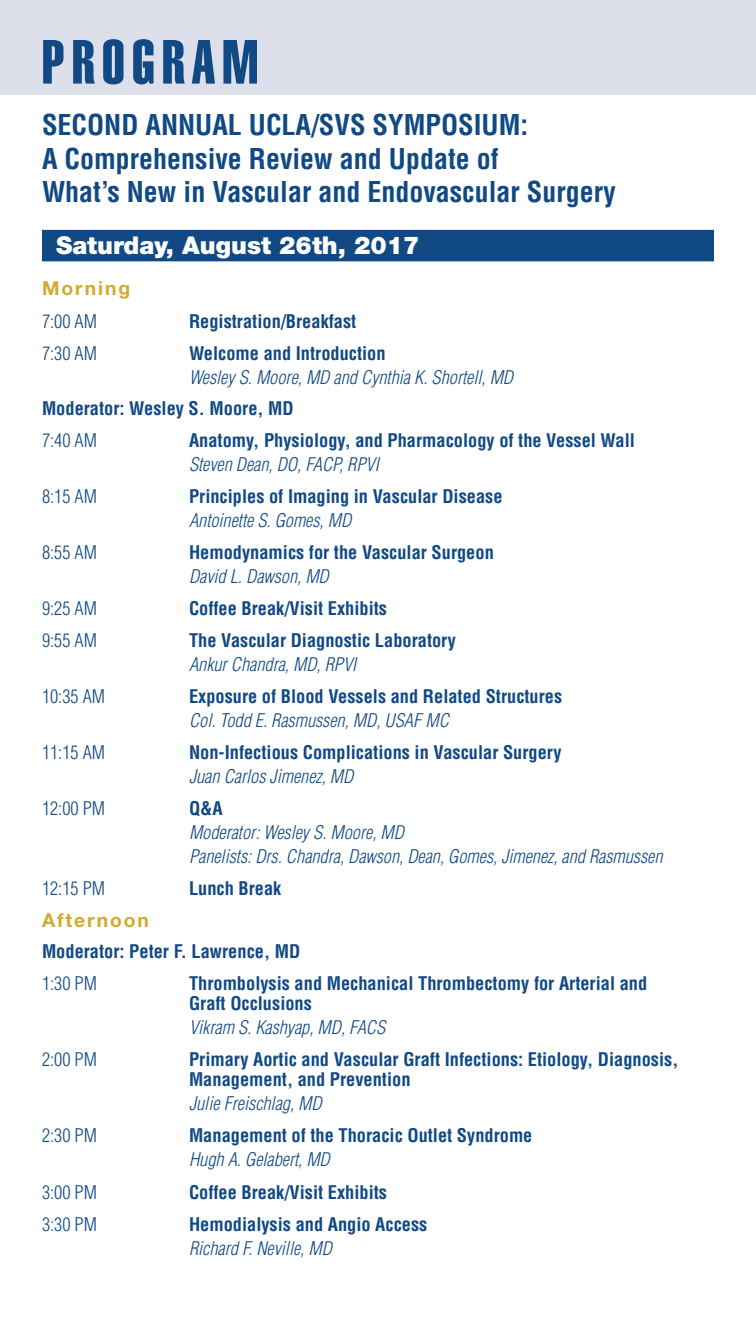
<style>
.page{position:relative;width:756px;height:1323px;background:#fff}
.page>*{position:absolute;margin:0;border:0;box-sizing:border-box;transform-origin:0 0}
.t1{font:61.25px "Helvetica Extra Compressed";letter-spacing:.12em;color:#114985}
.t2{font:700 condensed 28px/33.2px "Helvetica";color:#114985}
.t3{font:900 24.5px "Helvetica Neue";color:#fff}
.t4{font:700 19.25px "Helvetica Neue";letter-spacing:.1em;color:#d1aa2e}
.t5{font:700 condensed 18.38px/20.1px "Helvetica";color:#114985}
.t6{font:italic 300 condensed 18.38px/23.6px "Helvetica";color:#114985}
.t7{font:300 condensed 18.38px "Helvetica";color:#114985}
</style>
<div class="page">
<div style="left:0;top:0;width:756px;height:94px;background:#dddfea"></div>
<div style="left:42px;top:230px;width:672px;height:31px;background:#114985"></div>
<h1 class="t1" style="left:42px;top:25px;width:218px">PROGRAM</h1>
<h2 class="t2" style="left:42px;top:108px;width:575px">SECOND ANNUAL UCLA/SVS SYMPOSIUM:<br>A Comprehensive Review and Update of<br>What’s New in Vascular and Endovascular Surgery</h2>
<h3 class="t3" style="left:56px;top:231px;width:365px">Saturday, August 26th, 2017</h3>
<p class="t4" style="left:42px;top:277px;width:90px">Morning</p>
<p class="t7" style="left:42px;top:311px;width:57px">7:00 AM</p>
<p class="t5" style="left:189px;top:311px;width:169px">Registration/Breakfast</p>
<p class="t7" style="left:42px;top:343px;width:57px">7:30 AM</p>
<p class="t5" style="left:189px;top:343px;width:198px">Welcome and Introduction</p>
<p class="t6" style="left:189px;top:365px;width:326px">Wesley S. Moore, MD and Cynthia K. Shortell, MD</p>
<p class="t5" style="left:42px;top:398px;width:253px">Moderator: Wesley S. Moore, MD</p>
<p class="t7" style="left:42px;top:430px;width:57px">7:40 AM</p>
<p class="t5" style="left:189px;top:430px;width:447px">Anatomy, Physiology, and Pharmacology of the Vessel Wall</p>
<p class="t6" style="left:189px;top:452px;width:191px">Steven Dean, DO, FACP, RPVI</p>
<p class="t7" style="left:42px;top:486px;width:57px">8:15 AM</p>
<p class="t5" style="left:189px;top:486px;width:315px">Principles of Imaging in Vascular Disease</p>
<p class="t6" style="left:189px;top:508px;width:164px">Antoinette S. Gomes, MD</p>
<p class="t7" style="left:42px;top:542px;width:57px">8:55 AM</p>
<p class="t5" style="left:189px;top:542px;width:306px">Hemodynamics for the Vascular Surgeon</p>
<p class="t6" style="left:189px;top:564px;width:141px">David L. Dawson, MD</p>
<p class="t7" style="left:42px;top:598px;width:57px">9:25 AM</p>
<p class="t5" style="left:189px;top:598px;width:200px">Coffee Break/Visit Exhibits</p>
<p class="t7" style="left:42px;top:630px;width:57px">9:55 AM</p>
<p class="t5" style="left:189px;top:630px;width:268px">The Vascular Diagnostic Laboratory</p>
<p class="t6" style="left:189px;top:652px;width:169px">Ankur Chandra, MD, RPVI</p>
<p class="t7" style="left:42px;top:686px;width:65px">10:35 AM</p>
<p class="t5" style="left:189px;top:686px;width:375px">Exposure of Blood Vessels and Related Structures</p>
<p class="t6" style="left:189px;top:708px;width:261px">Col. Todd E. Rasmussen, MD, USAF MC</p>
<p class="t7" style="left:42px;top:742px;width:65px">11:15 AM</p>
<p class="t5" style="left:189px;top:742px;width:374px">Non-Infectious Complications in Vascular Surgery</p>
<p class="t6" style="left:189px;top:764px;width:166px">Juan Carlos Jimenez, MD</p>
<p class="t7" style="left:42px;top:798px;width:65px">12:00 PM</p>
<p class="t5" style="left:189px;top:798px;width:35px">Q&amp;A</p>
<p class="t6" style="left:189px;top:820px;width:475px">Moderator: Wesley S. Moore, MD<br>Panelists: Drs. Chandra, Dawson, Dean, Gomes, Jimenez, and Rasmussen</p>
<p class="t7" style="left:42px;top:878px;width:65px">12:15 PM</p>
<p class="t5" style="left:189px;top:878px;width:94px">Lunch Break</p>
<p class="t4" style="left:42px;top:908px;width:109px">Afternoon</p>
<p class="t5" style="left:42px;top:941px;width:260px">Moderator: Peter F. Lawrence, MD</p>
<p class="t7" style="left:42px;top:973px;width:57px">1:30 PM</p>
<p class="t5" style="left:189px;top:973px;width:460px">Thrombolysis and Mechanical Thrombectomy for Arterial and<br>Graft Occlusions</p>
<p class="t6" style="left:189px;top:1015px;width:198px">Vikram S. Kashyap, MD, FACS</p>
<p class="t7" style="left:42px;top:1049px;width:57px">2:00 PM</p>
<p class="t5" style="left:189px;top:1049px;width:491px">Primary Aortic and Vascular Graft Infections: Etiology, Diagnosis,<br>Management, and Prevention</p>
<p class="t6" style="left:189px;top:1092px;width:134px">Julie Freischlag, MD</p>
<p class="t7" style="left:42px;top:1125px;width:57px">2:30 PM</p>
<p class="t5" style="left:189px;top:1126px;width:345px">Management of the Thoracic Outlet Syndrome</p>
<p class="t6" style="left:189px;top:1148px;width:142px">Hugh A. Gelabert, MD</p>
<p class="t7" style="left:42px;top:1181px;width:57px">3:00 PM</p>
<p class="t5" style="left:189px;top:1182px;width:200px">Coffee Break/Visit Exhibits</p>
<p class="t7" style="left:42px;top:1214px;width:57px">3:30 PM</p>
<p class="t5" style="left:189px;top:1214px;width:240px">Hemodialysis and Angio Access</p>
<p class="t6" style="left:189px;top:1236px;width:144px">Richard F. Neville, MD</p>
</div>
